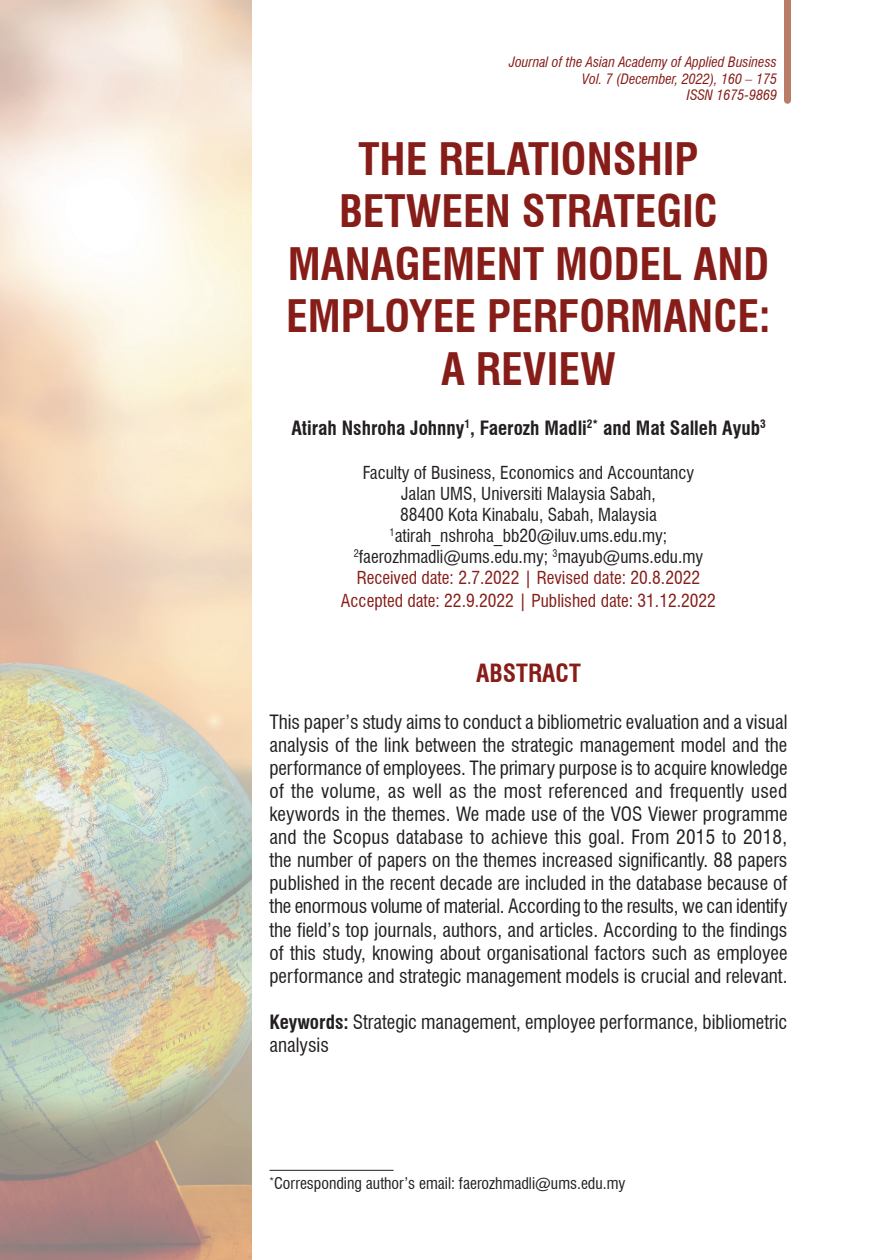
<style>
.page{position:relative;width:882px;height:1260px;background:#fff}
.page>*{position:absolute;margin:0;border:0;box-sizing:border-box;transform-origin:0 0}
.t1{font:700 condensed 43.75px/52.5px "Swiss 721 BT";color:#861d18;text-align:center}
.t2{font:700 condensed 24.5px "Swiss 721 BT";color:#861d18}
.t3{font:condensed 19.25px/23.1px "Swiss 721 BT";color:#231f20;text-align:justify}
.t4{font:700 condensed 19.25px "Swiss 721 BT";color:#231f20}
.t5{font:condensed 17.5px/21px "Swiss 721 BT";color:#231f20;text-align:center}
.t6{font:condensed 17.5px "Swiss 721 BT";color:#861d18}
.t7{font:condensed 15.75px "Swiss 721 BT";color:#231f20}
.t8{font:italic condensed 14px/16.8px "Swiss 721 BT";color:#861d18;text-align:right}
.s1{color:#861d18}
.s2{font-weight:700}
</style>
<div class="page">
<img style="left:0;top:0;width:252px;height:1260px">
<div style="left:784px;top:0;width:7px;height:100px;background:#b87d69"></div>
<hr style="left:270px;top:1170px;width:124px;height:1px;background:#231f20">
<p class="t8" style="left:509px;top:53px;width:269px">Journal of the Asian Academy of Applied Business<br>Vol. 7 (December, 2022), 160 – 175<br>ISSN 1675-9869</p>
<h1 class="t1" style="left:286px;top:133px;width:486px">THE RELATIONSHIP<br>BETWEEN STRATEGIC<br>MANAGEMENT MODEL AND<br>EMPLOYEE PERFORMANCE:<br>A REVIEW</h1>
<p class="t4" style="left:291px;top:416px;width:476px">Atirah Nshroha Johnny<sup>1</sup>, Faerozh Madli<sup>2*</sup> and Mat Salleh Ayub<sup>3</sup></p>
<p class="t5" style="left:354px;top:462px;width:351px">Faculty of Business, Economics and Accountancy Jalan UMS, Universiti Malaysia Sabah,<br>88400 Kota Kinabalu, Sabah, Malaysia <sup>1</sup>atirah_nshroha_bb20@iluv.ums.edu.my; <sup>2</sup>faerozhmadli@ums.edu.my; <sup>3</sup>mayub@ums.edu.my <span class="s1">Received date: 2.7.2022 | Revised date: 20.8.2022</span></p>
<p class="t6" style="left:341px;top:590px;width:377px">Accepted date: 22.9.2022 | Published date: 31.12.2022</p>
<p class="t2" style="left:476px;top:659px;width:106px">ABSTRACT</p>
<p class="t3" style="left:270px;top:710px;width:520px">This paper’s study aims to conduct a bibliometric evaluation and a visual analysis of the link between the strategic management model and the performance of employees. The primary purpose is to acquire knowledge of the volume, as well as the most referenced and frequently used keywords in the themes. We made use of the VOS Viewer programme and the Scopus database to achieve this goal. From 2015 to 2018, the number of papers on the themes increased significantly. 88 papers published in the recent decade are included in the database because of the enormous volume of material. According to the results, we can identify the field’s top journals, authors, and articles. According to the findings of this study, knowing about organisational factors such as employee performance and strategic management models is crucial and relevant.</p>
<p class="t3" style="left:270px;top:1010px;width:519px"><span class="s2">Keywords:</span> Strategic management, employee performance, bibliometric analysis</p>
<p class="t7" style="left:270px;top:1174px;width:358px"><sup>*</sup>Corresponding author’s email: faerozhmadli@ums.edu.my</p>
</div>
